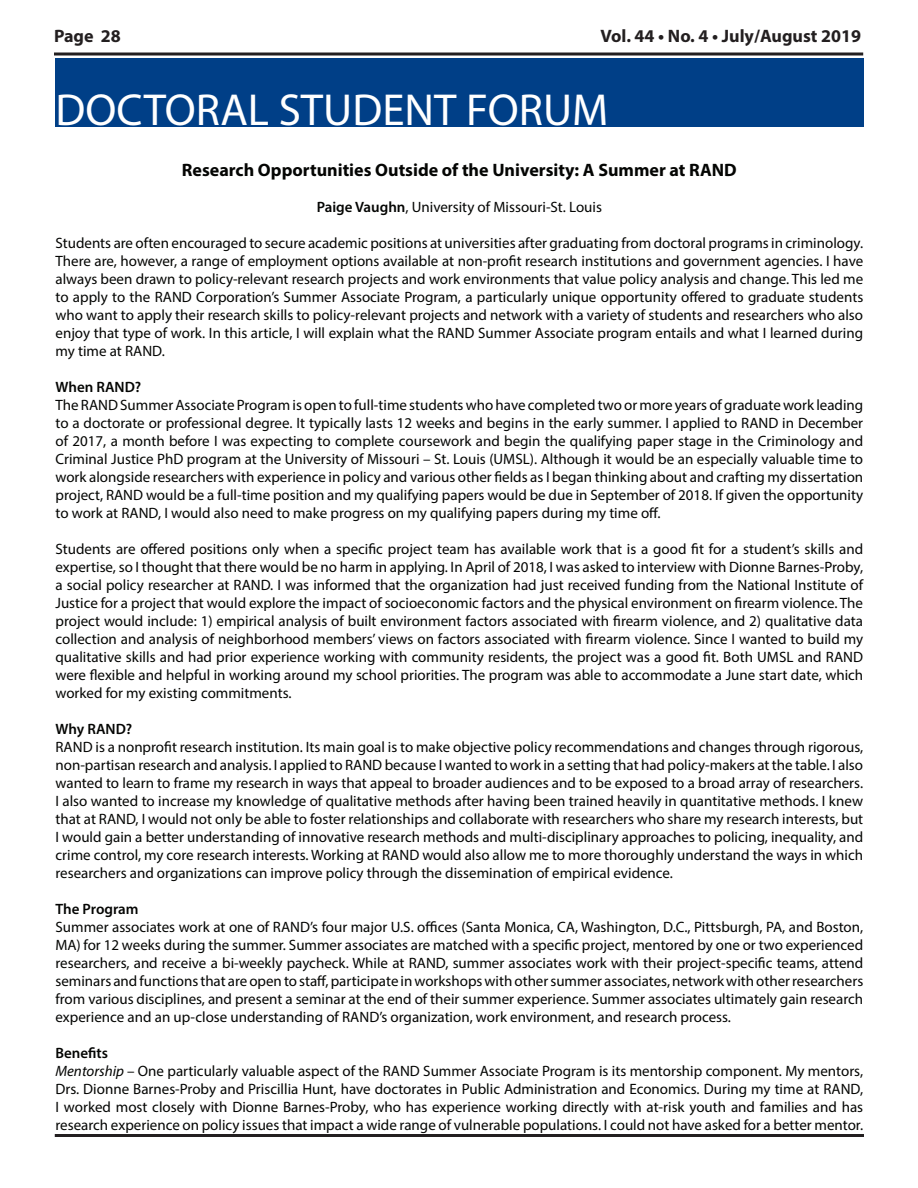
<style>
.page{position:relative;width:918px;height:1188px;background:#fff}
.page>*{position:absolute;margin:0;border:0;box-sizing:border-box;transform-origin:0 0}
.t1{font:45px "Myriad Pro";color:#fff}
.t2{font:700 18px "Myriad Pro";color:#040503}
.t3{font:700 18px "Myriad Pro";color:#231f20}
.t4{font:15px/18px "Myriad Pro";color:#040503;text-align:justify}
.t5{font:600 15px "Myriad Pro";color:#040503}
.s1{font-weight:600}
.s2{font-style:italic}
</style>
<div class="page">
<svg style="left:54px;top:52px;width:809px;height:4px"></svg>
<hr style="left:55px;top:1134px;width:809px;height:3px;background:#231f20">
<div style="left:56px;top:58px;width:808px;height:69px;background:#003f87"></div>
<p class="t3" style="left:54px;top:24px;width:68px">Page 28</p>
<p class="t3" style="left:600px;top:24px;width:262px">Vol. 44 • No. 4 • July/August 2019</p>
<p class="t1" style="left:56px;top:82px;width:554px">DOCTORAL STUDENT FORUM</p>
<p class="t2" style="left:182px;top:158px;width:556px">Research Opportunities Outside of the University: A Summer at RAND</p>
<p class="t4" style="left:317px;top:197px;width:287px"><span class="s1">Paige Vaughn</span>, University of Missouri-St. Louis</p>
<p class="t4" style="left:56px;top:233px;width:809px">Students are often encouraged to secure academic positions at universities after graduating from doctoral programs in criminology.<br>There are, however, a range of employment options available at non-profit research institutions and government agencies. I have always been drawn to policy-relevant research projects and work environments that value policy analysis and change. This led me to apply to the RAND Corporation’s Summer Associate Program, a particularly unique opportunity offered to graduate students who want to apply their research skills to policy-relevant projects and network with a variety of students and researchers who also enjoy that type of work. In this article, I will explain what the RAND Summer Associate program entails and what I learned during my time at RAND.</p>
<p class="t5" style="left:56px;top:377px;width:87px">When RAND?</p>
<p class="t4" style="left:56px;top:395px;width:809px">The RAND Summer Associate Program is open to full-time students who have completed two or more years of graduate work leading to a doctorate or professional degree. It typically lasts 12 weeks and begins in the early summer. I applied to RAND in December of 2017, a month before I was expecting to complete coursework and begin the qualifying paper stage in the Criminology and Criminal Justice PhD program at the University of Missouri – St. Louis (UMSL). Although it would be an especially valuable time to work alongside researchers with experience in policy and various other fields as I began thinking about and crafting my dissertation project, RAND would be a full-time position and my qualifying papers would be due in September of 2018. If given the opportunity to work at RAND, I would also need to make progress on my qualifying papers during my time off.</p>
<p class="t4" style="left:56px;top:539px;width:809px">Students are offered positions only when a specific project team has available work that is a good fit for a student’s skills and expertise, so I thought that there would be no harm in applying. In April of 2018, I was asked to interview with Dionne Barnes-Proby, a social policy researcher at RAND. I was informed that the organization had just received funding from the National Institute of Justice for a project that would explore the impact of socioeconomic factors and the physical environment on firearm violence. The project would include: 1) empirical analysis of built environment factors associated with firearm violence, and 2) qualitative data collection and analysis of neighborhood members’ views on factors associated with firearm violence. Since I wanted to build my qualitative skills and had prior experience working with community residents, the project was a good fit. Both UMSL and RAND were flexible and helpful in working around my school priorities. The program was able to accommodate a June start date, which worked for my existing commitments.</p>
<p class="t5" style="left:56px;top:719px;width:78px">Why RAND?</p>
<p class="t4" style="left:56px;top:737px;width:809px">RAND is a nonprofit research institution. Its main goal is to make objective policy recommendations and changes through rigorous, non-partisan research and analysis. I applied to RAND because I wanted to work in a setting that had policy-makers at the table. I also wanted to learn to frame my research in ways that appeal to broader audiences and to be exposed to a broad array of researchers.<br>I also wanted to increase my knowledge of qualitative methods after having been trained heavily in quantitative methods. I knew that at RAND, I would not only be able to foster relationships and collaborate with researchers who share my research interests, but I would gain a better understanding of innovative research methods and multi-disciplinary approaches to policing, inequality, and crime control, my core research interests. Working at RAND would also allow me to more thoroughly understand the ways in which researchers and organizations can improve policy through the dissemination of empirical evidence.</p>
<p class="t5" style="left:56px;top:899px;width:85px">The Program</p>
<p class="t4" style="left:56px;top:917px;width:809px">Summer associates work at one of RAND’s four major U.S. offices (Santa Monica, CA, Washington, D.C., Pittsburgh, PA, and Boston, MA) for 12 weeks during the summer. Summer associates are matched with a specific project, mentored by one or two experienced researchers, and receive a bi-weekly paycheck. While at RAND, summer associates work with their project-specific teams, attend seminars and functions that are open to staff, participate in workshops with other summer associates, network with other researchers from various disciplines, and present a seminar at the end of their summer experience. Summer associates ultimately gain research experience and an up-close understanding of RAND’s organization, work environment, and research process.</p>
<p class="t5" style="left:56px;top:1043px;width:54px">Benefits</p>
<p class="t4" style="left:56px;top:1061px;width:809px"><span class="s2">Mentorship</span> – One particularly valuable aspect of the RAND Summer Associate Program is its mentorship component. My mentors, Drs. Dionne Barnes-Proby and Priscillia Hunt, have doctorates in Public Administration and Economics. During my time at RAND, I worked most closely with Dionne Barnes-Proby, who has experience working directly with at-risk youth and families and has research experience on policy issues that impact a wide range of vulnerable populations. I could not have asked for a better mentor.</p>
</div>
